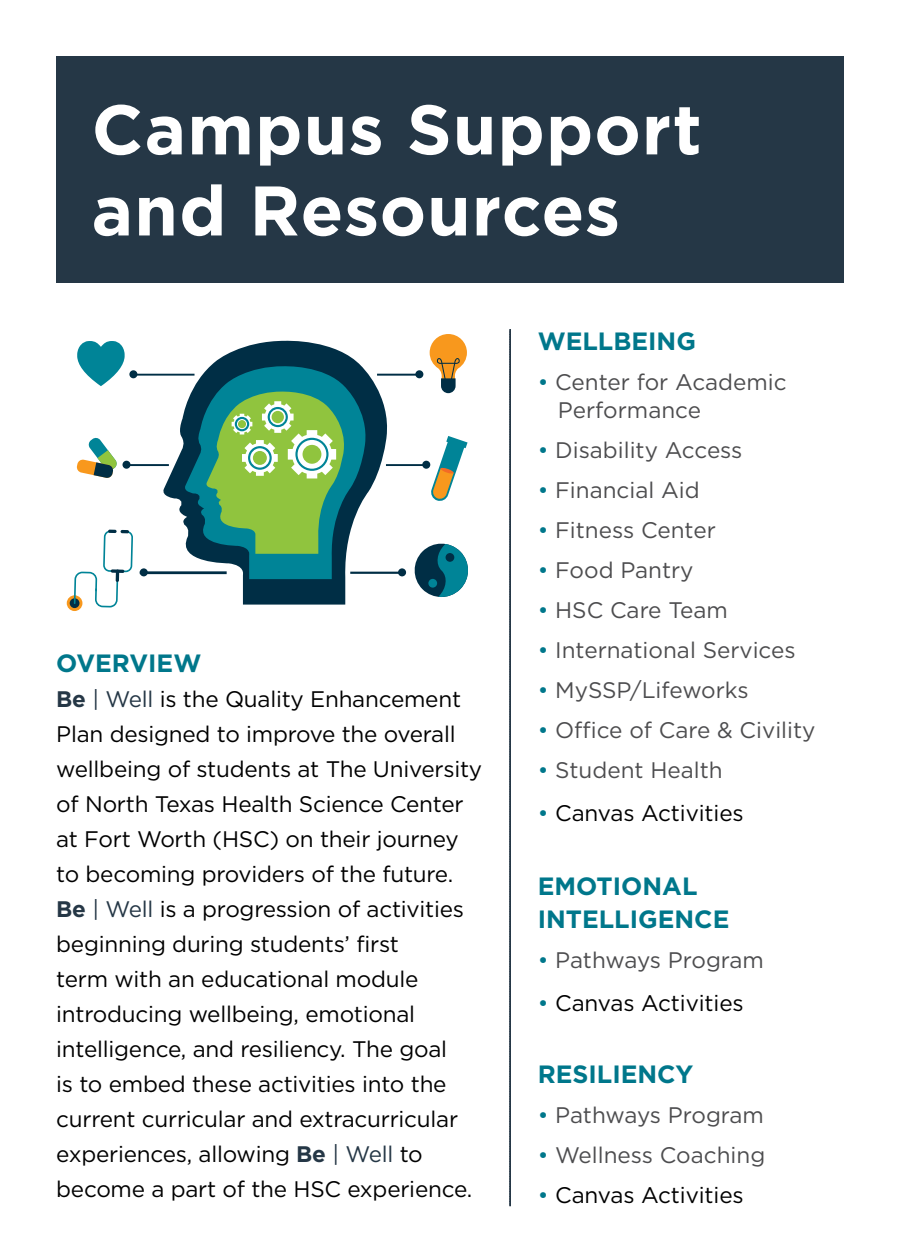
<style>
.page{position:relative;width:900px;height:1260px;background:#fff}
.page>*{position:absolute;margin:0;border:0;box-sizing:border-box;transform-origin:0 0}
.t1{font:700 70px/81px "Gotham";letter-spacing:.015em;color:#fff}
.t2{font:700 25px/32.5px "Gotham";color:#00778b}
.t3{font:22.5px/35px "Gotham";letter-spacing:-.01em;color:#000}
.t4{font:22.5px/27.5px "Gotham";color:#4d4d4f}
.s1{font-weight:700;color:#253746}
.s2{color:#253746}
.s3{color:#00778b}
</style>
<div class="page">
<div style="left:56px;top:56px;width:788px;height:227px;background:#253746"></div>
<hr style="left:386px;top:464px;width:41px;height:2px;background:#002e45">
<svg style="left:161px;top:340px;width:230px;height:265px"></svg>
<svg style="left:183px;top:365px;width:186px;height:214px;background:#549976"></svg>
<svg style="left:76px;top:437px;width:41px;height:41px"></svg>
<svg style="left:77px;top:341px;width:48px;height:45px"></svg>
<svg style="left:67px;top:595px;width:16px;height:16px"></svg>
<div style="left:70px;top:598px;width:10px;height:10px;background:#002e45;border-radius:50%"></div>
<svg style="left:74px;top:530px;width:59px;height:77px"></svg>
<svg style="left:430px;top:334px;width:37px;height:59px"></svg>
<svg style="left:414px;top:543px;width:54px;height:54px"></svg>
<div style="left:428px;top:579px;width:9px;height:9px;background:#008497;border-radius:50%"></div>
<div style="left:446px;top:553px;width:8px;height:9px;background:#002e45;border-radius:50%"></div>
<svg style="left:430px;top:436px;width:38px;height:65px"></svg>
<div style="left:422px;top:461px;width:8px;height:8px;background:#002e45;border-radius:50%"></div>
<hr style="left:377px;top:374px;width:44px;height:2px;background:#002e45">
<div style="left:415px;top:370px;width:8px;height:8px;background:#002e45;border-radius:50%"></div>
<hr style="left:350px;top:572px;width:55px;height:2px;background:#002e45">
<div style="left:398px;top:568px;width:8px;height:8px;background:#002e45;border-radius:50%"></div>
<hr style="left:126px;top:464px;width:43px;height:2px;background:#002e45">
<div style="left:122px;top:461px;width:9px;height:8px;background:#002e45;border-radius:50%"></div>
<hr style="left:132px;top:374px;width:63px;height:2px;background:#002e45">
<div style="left:129px;top:370px;width:8px;height:8px;background:#002e45;border-radius:50%"></div>
<hr style="left:140px;top:571px;width:87px;height:3px;background:#002e45">
<div style="left:140px;top:568px;width:8px;height:8px;background:#002e45;border-radius:50%"></div>
<svg style="left:509px;top:329px;width:2px;height:877px;background:#354654"></svg>
<h1 class="t1" style="left:92px;top:89px;width:612px">Campus Support and Resources</h1>
<p class="t2" style="left:56px;top:646px;width:147px">OVERVIEW</p>
<p class="t3" style="left:56px;top:681px;width:428px"><span class="s1">Be</span> <span class="s2">| Well</span> is the Quality Enhancement Plan designed to improve the overall wellbeing of students at The University of North Texas Health Science Center at Fort Worth (HSC) on their journey to becoming providers of the future.<br><span class="s1">Be</span> <span class="s2">| Well</span> is a progression of activities beginning during students’ first<br>term with an educational module introducing wellbeing, emotional intelligence, and resiliency. The goal<br>is to embed these activities into the current curricular and extracurricular experiences, allowing <span class="s1">Be</span> <span class="s2">| Well</span> to become a part of the HSC experience.</p>
<p class="t2" style="left:538px;top:325px;width:160px">WELLBEING</p>
<p class="t4" style="left:558px;top:368px;width:230px;text-indent:-20px"><span class="s3">•</span> Center for Academic<br>Performance</p>
<p class="t4" style="left:538px;top:436px;width:206px"><span class="s3">•</span> Disability Access</p>
<p class="t4" style="left:538px;top:476px;width:164px"><span class="s3">•</span> Financial Aid</p>
<p class="t4" style="left:538px;top:516px;width:180px"><span class="s3">•</span> Fitness Center</p>
<p class="t4" style="left:538px;top:556px;width:157px"><span class="s3">•</span> Food Pantry</p>
<p class="t4" style="left:538px;top:596px;width:192px"><span class="s3">•</span> HSC Care Team</p>
<p class="t4" style="left:538px;top:636px;width:259px"><span class="s3">•</span> International Services</p>
<p class="t4" style="left:538px;top:676px;width:213px"><span class="s3">•</span> MySSP/Lifeworks</p>
<p class="t4" style="left:538px;top:716px;width:279px"><span class="s3">•</span> Office of Care &amp; Civility</p>
<p class="t4" style="left:538px;top:756px;width:187px"><span class="s3">•</span> Student Health</p>
<p class="t3" style="left:538px;top:795px;width:208px"><span class="s3">•</span> Canvas Activities</p>
<p class="t2" style="left:538px;top:870px;width:193px">EMOTIONAL<br>INTELLIGENCE</p>
<p class="t4" style="left:538px;top:946px;width:228px"><span class="s3">•</span> Pathways Program</p>
<p class="t3" style="left:538px;top:985px;width:208px"><span class="s3">•</span> Canvas Activities</p>
<p class="t2" style="left:538px;top:1058px;width:157px">RESILIENCY</p>
<p class="t4" style="left:538px;top:1101px;width:228px"><span class="s3">•</span> Pathways Program</p>
<p class="t4" style="left:538px;top:1141px;width:229px"><span class="s3">•</span> Wellness Coaching</p>
<p class="t3" style="left:538px;top:1177px;width:208px"><span class="s3">•</span> Canvas Activities</p>
</div>
